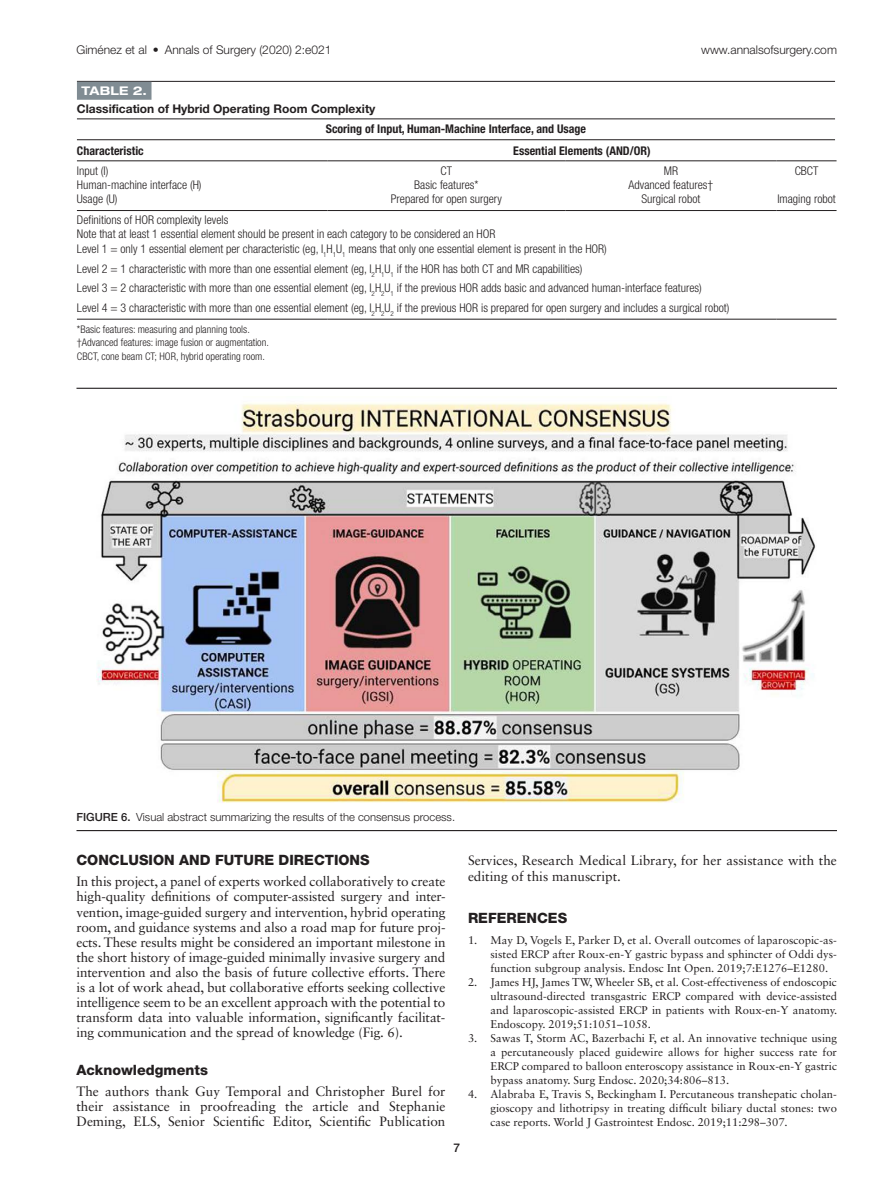
<style>
.page{position:relative;width:891px;height:1188px;background:#fff}
.page>*{position:absolute;margin:0;border:0;box-sizing:border-box;transform-origin:0 0}
.t1{font:800 14.25px "Helvetica Neue LT Std";color:#231f20}
.t2{font:13.5px/15.1px "Sabon LT Std";color:#231f20;text-align:justify}
.t3{font:300 condensed 12px/19.5px "Helvetica Neue LT Std";color:#231f20}
.t4{font:700 condensed 12px "Helvetica Neue LT Std";color:#231f20}
.t5{font:300 12px "Helvetica Neue LT Std";color:#231f20}
.t6{font:700 12px "Helvetica Neue LT Std";color:#231f20}
.t7{font:700 expanded 12px "Helvetica Neue LT Std";color:#fff}
.t8{font:500 12px "Helvetica Neue LT Std";color:#231f20}
.t9{font:11.25px/14.1px "Sabon LT Std";color:#231f20;text-align:justify}
.t10{font:300 11.25px "Helvetica Neue LT Std";color:#231f20}
.t11{font:300 condensed 10.5px/13.5px "Helvetica Neue LT Std";color:#231f20}
.s1{font-weight:500}
</style>
<div class="page">
<hr style="left:77px;top:319px;width:250px;height:1px;background:#231f20">
<hr style="left:327px;top:319px;width:238px;height:1px;background:#231f20">
<hr style="left:565px;top:319px;width:212px;height:1px;background:#231f20">
<hr style="left:777px;top:319px;width:60px;height:1px;background:#231f20">
<hr style="left:77px;top:160px;width:250px;height:1px;background:#231f20">
<hr style="left:77px;top:210px;width:250px;height:1px;background:#231f20">
<hr style="left:327px;top:210px;width:238px;height:1px;background:#231f20">
<hr style="left:565px;top:210px;width:212px;height:1px;background:#231f20">
<hr style="left:777px;top:210px;width:60px;height:1px;background:#231f20">
<hr style="left:327px;top:160px;width:238px;height:1px;background:#231f20">
<hr style="left:565px;top:160px;width:212px;height:1px;background:#231f20">
<hr style="left:777px;top:160px;width:60px;height:1px;background:#231f20">
<hr style="left:77px;top:81px;width:758px;height:1px;background:#231f20">
<div style="left:77px;top:82px;width:75px;height:18px;background:#808c93"></div>
<hr style="left:77px;top:118px;width:758px;height:1px;background:#231f20">
<hr style="left:77px;top:139px;width:758px;height:1px;background:#231f20">
<img style="left:97px;top:403px;width:719px;height:400px">
<hr style="left:76px;top:388px;width:761px;height:1px;background:#231f20">
<hr style="left:76px;top:830px;width:761px;height:1px;background:#231f20">
<p class="t5" style="left:76px;top:42px;width:256px">Giménez et al • Annals of Surgery (2020) 2:e021</p>
<p class="t5" style="left:701px;top:42px;width:137px">www.annalsofsurgery.com</p>
<p class="t7" style="left:81px;top:83px;width:67px">TABLE 2.</p>
<p class="t6" style="left:77px;top:102px;width:300px">Classification of Hybrid Operating Room Complexity</p>
<p class="t4" style="left:326px;top:122px;width:262px">Scoring of Input, Human-Machine Interface, and Usage</p>
<p class="t4" style="left:77px;top:143px;width:68px">Characteristic</p>
<p class="t4" style="left:513px;top:143px;width:139px">Essential Elements (AND/OR)</p>
<p class="t3" style="left:77px;top:161px;width:33px">Input (I)</p>
<p class="t3" style="left:441px;top:161px;width:13px">CT</p>
<p class="t3" style="left:664px;top:161px;width:16px">MR</p>
<p class="t3" style="left:795px;top:161px;width:25px">CBCT</p>
<p class="t3" style="left:77px;top:175px;width:126px">Human-machine interface (H)</p>
<p class="t3" style="left:414px;top:175px;width:66px">Basic features*</p>
<p class="t3" style="left:629px;top:175px;width:86px">Advanced features†</p>
<p class="t3" style="left:77px;top:189px;width:42px">Usage (U)</p>
<p class="t3" style="left:391px;top:189px;width:113px">Prepared for open surgery</p>
<p class="t3" style="left:642px;top:189px;width:60px">Surgical robot</p>
<p class="t3" style="left:777px;top:189px;width:60px">Imaging robot</p>
<p class="t3" style="left:77px;top:213px;width:420px;line-height:13.8px">Definitions of HOR complexity levels<br>Note that at least 1 essential element should be present in each category to be considered an HOR</p>
<p class="t3" style="left:77px;top:239px;width:654px">Level 1 = only 1 essential element per characteristic (eg, I<sub>1</sub>H<sub>1</sub>U<sub>1</sub> means that only one essential element is present in the HOR)<br>Level 2 = 1 characteristic with more than one essential element (eg, I<sub>2</sub>H<sub>1</sub>U<sub>1</sub> if the HOR has both CT and MR capabilities)<br>Level 3 = 2 characteristic with more than one essential element (eg, I<sub>2</sub>H<sub>2</sub>U<sub>1</sub> if the previous HOR adds basic and advanced human-interface features)<br>Level 4 = 3 characteristic with more than one essential element (eg, I<sub>2</sub>H<sub>2</sub>U<sub>2</sub> if the previous HOR is prepared for open surgery and includes a surgical robot)</p>
<p class="t11" style="left:77px;top:322px;width:193px">*Basic features: measuring and planning tools. †Advanced features: image fusion or augmentation.<br>CBCT, cone beam CT; HOR, hybrid operating room.</p>
<p class="t10" style="left:76px;top:810px;width:380px"><span class="s1">FIGURE 6.</span> Visual abstract summarizing the results of the consensus process.</p>
<p class="t1" style="left:76px;top:852px;width:295px">CONCLUSION AND FUTURE DIRECTIONS</p>
<p class="t2" style="left:76px;top:874px;width:371px">In this project, a panel of experts worked collaboratively to create high-quality definitions of computer-assisted surgery and inter&shy;vention, image-guided surgery and intervention, hybrid operating room, and guidance systems and also a road map for future proj&shy;ects. These results might be considered an important milestone in the short history of image-guided minimally invasive surgery and intervention and also the basis of future collective efforts. There is a lot of work ahead, but collaborative efforts seeking collective intelligence seem to be an excellent approach with the potential to transform data into valuable information, significantly facilitat&shy;ing communication and the spread of knowledge (Fig. 6).</p>
<p class="t1" style="left:76px;top:1062px;width:133px">Acknowledgments</p>
<p class="t2" style="left:76px;top:1084px;width:370px">The authors thank Guy Temporal and Christopher Burel for their assistance in proofreading the article and Stephanie Deming, ELS, Senior Scientific Editor, Scientific Publication</p>
<p class="t8" style="left:453px;top:1140px;width:8px">7</p>
<p class="t2" style="left:468px;top:853px;width:370px;line-height:15.6px">Services, Research Medical Library, for her assistance with the editing of this manuscript.</p>
<p class="t1" style="left:468px;top:910px;width:101px">REFERENCES</p>
<p class="t9" style="left:490px;top:932px;width:348px;text-indent:-22px">1. May D, Vogels E, Parker D, et al. Overall outcomes of laparoscopic-as&shy;sisted ERCP after Roux-en-Y gastric bypass and sphincter of Oddi dys&shy;function subgroup analysis. Endosc Int Open. 2019;7:E1276–E1280.</p>
<p class="t9" style="left:490px;top:975px;width:348px;text-indent:-22px">2. James HJ, James TW, Wheeler SB, et al. Cost-effectiveness of endoscopic ultrasound-directed transgastric ERCP compared with device-assisted and laparoscopic-assisted ERCP in patients with Roux-en-Y anatomy.<br>Endoscopy. 2019;51:1051–1058.</p>
<p class="t9" style="left:490px;top:1031px;width:348px;text-indent:-22px">3. Sawas T, Storm AC, Bazerbachi F, et al. An innovative technique using a percutaneously placed guidewire allows for higher success rate for ERCP compared to balloon enteroscopy assistance in Roux-en-Y gastric bypass anatomy. Surg Endosc. 2020;34:806–813.</p>
<p class="t9" style="left:490px;top:1087px;width:348px;text-indent:-22px">4. Alabraba E, Travis S, Beckingham I. Percutaneous transhepatic cholan&shy;gioscopy and lithotripsy in treating difficult biliary ductal stones: two case reports. World J Gastrointest Endosc. 2019;11:298–307.</p>
</div>
